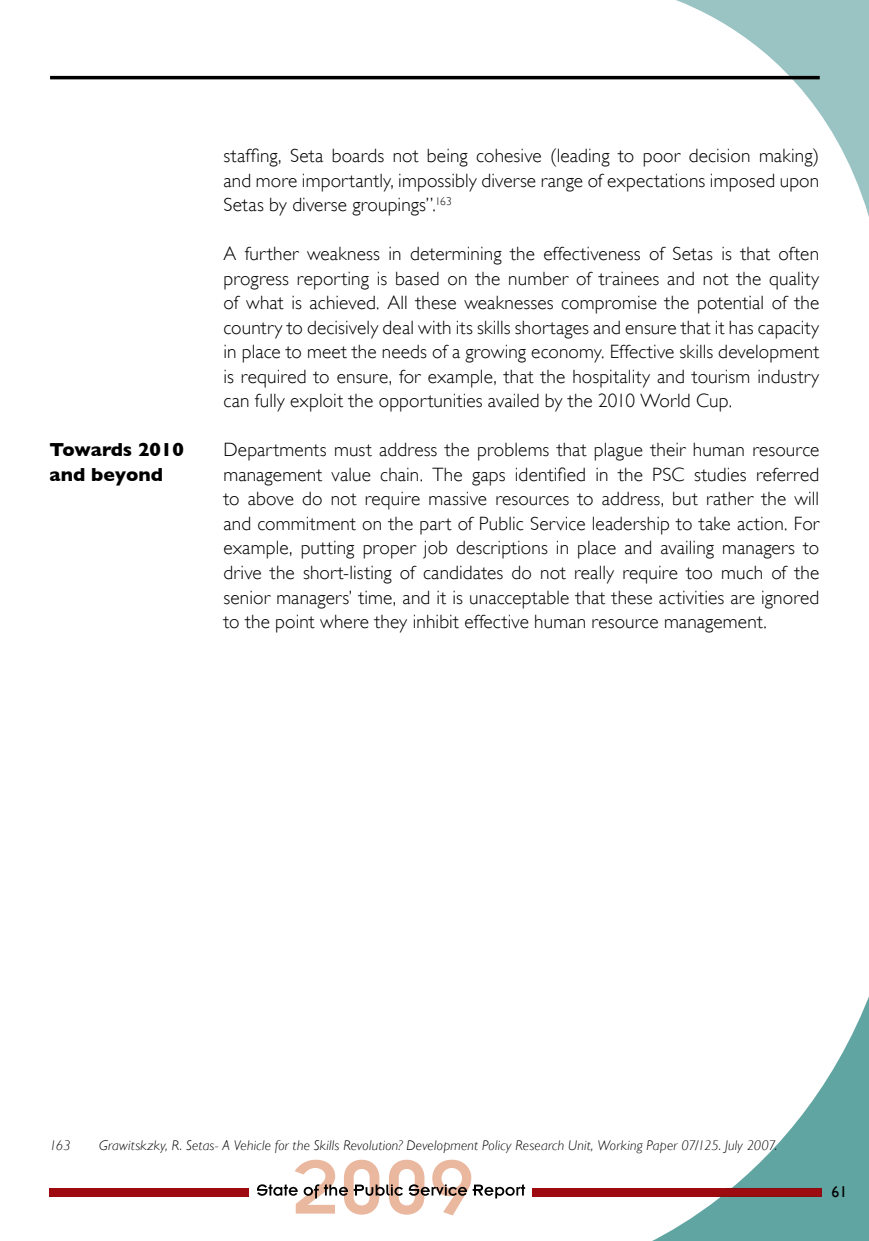
<style>
.page{position:relative;width:869px;height:1241px;background:#fff}
.page>*{position:absolute;margin:0;border:0;box-sizing:border-box;transform-origin:0 0}
.t1{font:84px "Insignia";color:#eab79f}
.t2{font:300 19.25px/24.5px "Gill Sans";letter-spacing:.01em;color:#000;text-align:justify}
.t3{font:700 19.25px/24.5px "Gill Sans";color:#000}
.t4{font:15.75px "Gill Sans";color:#000}
.t5{font:italic 300 14px "Gill Sans";letter-spacing:.015em;color:#000}
</style>
<div class="page">
<svg style="left:618px;top:999px;width:250px;height:241px"></svg>
<div style="left:49px;top:1187px;width:772px;height:8px;background:#9d0a0f"></div>
<svg style="left:716px;top:1187px;width:105px;height:2px"></svg>
<svg style="left:623px;top:0;width:245px;height:214px"></svg>
<div style="left:250px;top:1179px;width:281px;height:25px;background:#fff"></div>
<svg style="left:257px;top:1184px;width:40px;height:11px"></svg>
<svg style="left:303px;top:1184px;width:222px;height:14px"></svg>
<hr style="left:50px;top:76px;width:769px;height:3px;background:#000">
<p class="t3" style="left:50px;top:437px;width:136px">Towards 2010 and beyond</p>
<p class="t2" style="left:223px;top:143px;width:597px">staffing, Seta boards not being cohesive (leading to poor decision making) and more importantly, impossibly diverse range of expectations imposed upon Setas by diverse groupings”.<sup>163</sup></p>
<p class="t2" style="left:223px;top:241px;width:597px">A further weakness in determining the effectiveness of Setas is that often progress reporting is based on the number of trainees and not the quality of what is achieved. All these weaknesses compromise the potential of the country to decisively deal with its skills shortages and ensure that it has capacity in place to meet the needs of a growing economy. Effective skills development is required to ensure, for example, that the hospitality and tourism industry can fully exploit the opportunities availed by the 2010 World Cup.</p>
<p class="t2" style="left:223px;top:437px;width:597px">Departments must address the problems that plague their human resource management value chain. The gaps identified in the PSC studies referred to above do not require massive resources to address, but rather the will and commitment on the part of Public Service leadership to take action. For example, putting proper job descriptions in place and availing managers to drive the short-listing of candidates do not really require too much of the senior managers’ time, and it is unacceptable that these activities are ignored to the point where they inhibit effective human resource management.</p>
<p class="t5" style="left:50px;top:1137px;width:22px">163</p>
<p class="t5" style="left:99px;top:1137px;width:679px">Grawitskzky, R. Setas- A Vehicle for the Skills Revolution? Development Policy Research Unit, Working Paper 07/125. July 2007.</p>
<h1 class="t1" style="left:292px;top:1143px;width:183px">2009</h1>
<p class="t4" style="left:831px;top:1182px;width:17px">61</p>
</div>
